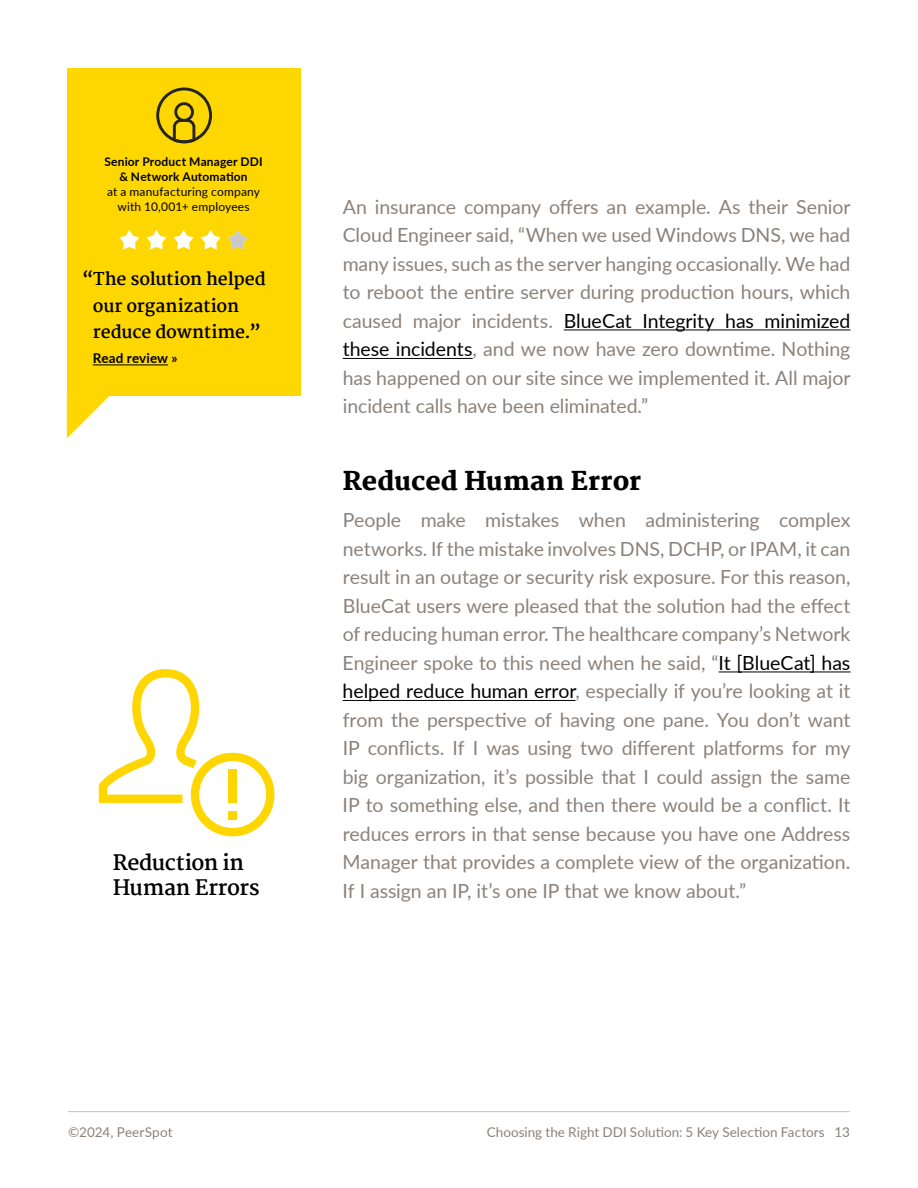
<style>
.page{position:relative;width:918px;height:1188px;background:#fff}
.page>*{position:absolute;margin:0;border:0;box-sizing:border-box;transform-origin:0 0}
.t1{font:800 25.5px "Martel";letter-spacing:.005em;color:#000}
.t2{font:700 21px/25.5px "Martel";letter-spacing:-.015em;color:#000}
.t3{font:19.5px/28.5px "Lato";letter-spacing:-.005em;color:#8b827b;text-align:justify}
.t4{font:700 17.4px/26.2px "Martel";letter-spacing:-.01em;color:#000}
.t5{font:13.5px "Lato";color:#8b827b}
.t6{font:700 13.5px "Lato";letter-spacing:.01em;color:#000}
.t7{font:12px/15px "Lato";letter-spacing:.015em;color:#000;text-align:center}
.t8{font:700 12px/15px "Lato";letter-spacing:.015em;color:#000;text-align:center}
.s1{color:#000}
</style>
<div class="page">
<hr style="left:68px;top:1111px;width:782px;height:1px;background:#c5c1bd">
<hr style="left:564px;top:330px;width:286px;height:1px;background:#000">
<hr style="left:343px;top:358px;width:130px;height:1px;background:#000">
<hr style="left:719px;top:672px;width:131px;height:1px;background:#000">
<hr style="left:343px;top:700px;width:232px;height:1px;background:#000">
<svg style="left:99px;top:669px;width:175px;height:167px"></svg>
<div style="left:228px;top:769px;width:9px;height:34px;background:#ffd600"></div>
<div style="left:228px;top:811px;width:9px;height:9px;background:#ffd600"></div>
<div style="left:67px;top:68px;width:233px;height:327px;background:#ffd700"></div>
<svg style="left:67px;top:395px;width:45px;height:43px"></svg>
<hr style="left:93px;top:365px;width:75px;height:1px;background:#000">
<svg style="left:156px;top:88px;width:56px;height:55px"></svg>
<svg style="left:119px;top:230px;width:129px;height:20px"></svg>
<p class="t8" style="left:104px;top:154px;width:160px">Senior Product Manager DDI &amp; Network Automation</p>
<p class="t7" style="left:107px;top:184px;width:154px">at a manufacturing company with 10,001+ employees</p>
<p class="t4" style="left:93px;top:266px;width:175px;text-indent:-11px">“The solution helped our organization reduce downtime.”</p>
<p class="t6" style="left:93px;top:348px;width:86px">Read review »</p>
<p class="t2" style="left:113px;top:850px;width:149px">Reduction in<br>Human Errors</p>
<p class="t3" style="left:343px;top:192px;width:509px">An insurance company offers an example. As their Senior Cloud Engineer said, “When we used Windows DNS, we had many issues, such as the server hanging occasionally. We had to reboot the entire server during production hours, which caused major incidents. <span class="s1">BlueCat Integrity has minimized these incidents</span>, and we now have zero downtime. Nothing has happened on our site since we implemented it. All major incident calls have been eliminated.”</p>
<h1 class="t1" style="left:343px;top:466px;width:300px">Reduced Human Error</h1>
<p class="t3" style="left:343px;top:505px;width:509px">People make mistakes when administering complex networks. If the mistake involves DNS, DCHP, or IPAM, it can result in an outage or security risk exposure. For this reason, BlueCat users were pleased that the solution had the effect of reducing human error. The healthcare company’s Network Engineer spoke to this need when he said, “<span class="s1">It [BlueCat] has helped reduce human error</span>, especially if you’re looking at it from the perspective of having one pane. You don’t want IP conflicts. If I was using two different platforms for my big organization, it’s possible that I could assign the same IP to something else, and then there would be a conflict. It reduces errors in that sense because you have one Address Manager that provides a complete view of the organization.<br>If I assign an IP, it’s one IP that we know about.”</p>
<p class="t5" style="left:68px;top:1122px;width:106px">©2024, PeerSpot</p>
<p class="t5" style="left:487px;top:1122px;width:365px">Choosing the Right DDI Solution: 5 Key Selection Factors 13</p>
</div>
